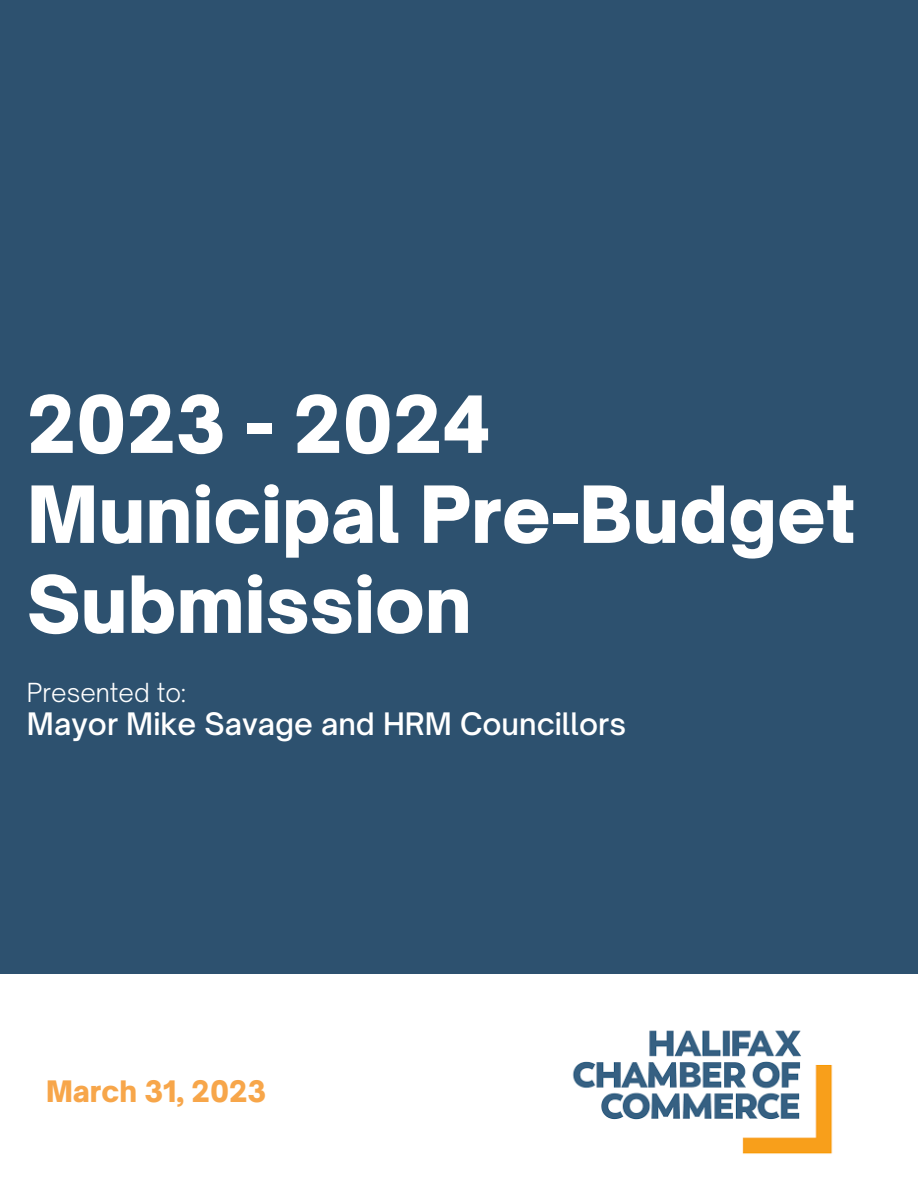
<style>
.page{position:relative;width:918px;height:1188px;background:#fff}
.page>*{position:absolute;margin:0;border:0;box-sizing:border-box;transform-origin:0 0}
.t1{font:900 75.3px/90px "Open Sauce One";color:#fff}
.t2{font:500 29.7px "Open Sauce One";color:#fff}
.t3{font:900 28.35px "Open Sauce One";color:#f7a64a}
.t4{font:300 25.2px "Open Sauce One";color:#fff}
</style>
<div class="page">
<div style="left:0;top:0;width:918px;height:974px;background:#2d516f"></div>
<img style="left:572px;top:1030px;width:261px;height:124px">
<p class="t1" style="left:27px;top:379px;width:830px">2023 - 2024<br>Municipal Pre-Budget<br>Submission</p>
<p class="t4" style="left:27px;top:676px;width:160px">Presented to:</p>
<p class="t2" style="left:27px;top:706px;width:601px">Mayor Mike Savage and HRM Councillors</p>
<p class="t3" style="left:46px;top:1074px;width:222px">March 31, 2023</p>
</div>
